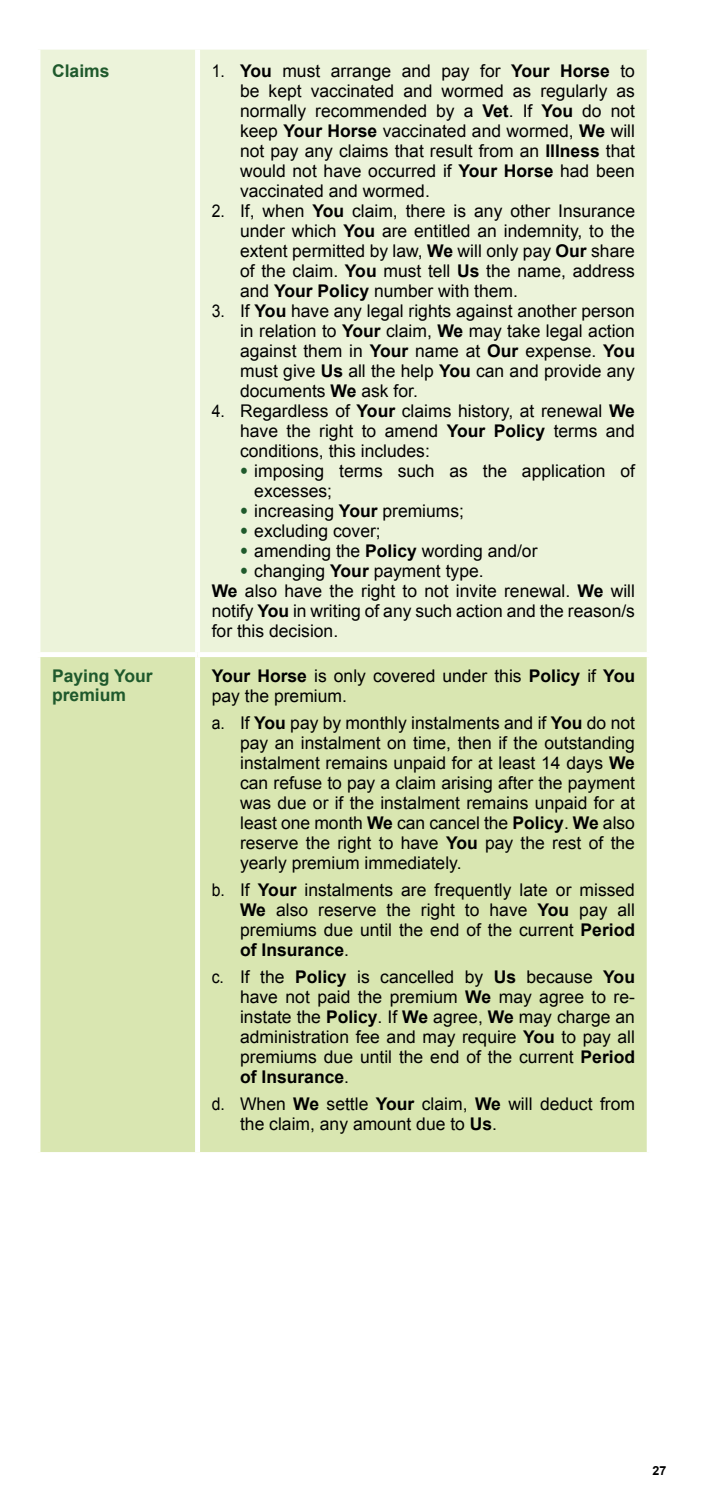
<style>
.page{position:relative;width:702px;height:1489px;background:#fff}
.page>*{position:absolute;margin:0;border:0;box-sizing:border-box;transform-origin:0 0}
.t1{font:17.5px/20px "Arial";color:#000;text-align:justify;scale:.9 1}
.t2{font:17.5px/20px "Arial";color:#000}
.t3{font:700 17.5px/19.8px "Arial";color:#1f592c}
.t4{font:700 12.5px "Arial";color:#000}
.s1{font-weight:700}
.s2{font-family:"Helvetica Neue LT Std";font-weight:300;color:#1f592c}
</style>
<div class="page">
<div style="left:40px;top:50px;width:606px;height:602px;background:#ecf3da"></div>
<div style="left:40px;top:657px;width:606px;height:494px;background:#d9e6b1"></div>
<div style="left:195px;top:50px;width:5px;height:602px;background:#fff"></div>
<div style="left:195px;top:657px;width:5px;height:494px;background:#fff"></div>
<p class="t3" style="left:52px;top:61px;width:59px">Claims</p>
<p class="t1" style="left:240px;top:61px;width:440px;text-indent:-28px">1. <span class="s1">You</span> must arrange and pay for <span class="s1">Your Horse</span> to be kept vaccinated and wormed as regularly as normally recommended by a <span class="s1">Vet</span>. If <span class="s1">You</span> do not keep <span class="s1">Your Horse</span> vaccinated and wormed, <span class="s1">We</span> will not pay any claims that result from an <span class="s1">Illness</span> that would not have occurred if <span class="s1">Your Horse</span> had been vaccinated and wormed.</p>
<p class="t1" style="left:240px;top:201px;width:440px;text-indent:-28px">2. If, when <span class="s1">You</span> claim, there is any other Insurance under which <span class="s1">You</span> are entitled an indemnity, to the extent permitted by law, <span class="s1">We</span> will only pay <span class="s1">Our</span> share of the claim. <span class="s1">You</span> must tell <span class="s1">Us</span> the name, address and <span class="s1">Your Policy</span> number with them.</p>
<p class="t1" style="left:240px;top:301px;width:440px;text-indent:-28px">3. If <span class="s1">You</span> have any legal rights against another person in relation to <span class="s1">Your</span> claim, <span class="s1">We</span> may take legal action against them in <span class="s1">Your</span> name at <span class="s1">Our</span> expense. <span class="s1">You </span>must give <span class="s1">Us</span> all the help <span class="s1">You</span> can and provide any documents <span class="s1">We</span> ask for.</p>
<p class="t1" style="left:240px;top:401px;width:440px;text-indent:-28px">4. Regardless of <span class="s1">Your</span> claims history, at renewal <span class="s1">We </span>have the right to amend <span class="s1">Your Policy</span> terms and conditions, this includes:</p>
<p class="t2" style="left:254px;top:461px;width:382px;text-indent:-14px"><span class="s2">•</span> imposing terms such as the application of excesses;</p>
<p class="t2" style="left:240px;top:501px;width:225px"><span class="s2">•</span> increasing <span class="s1">Your</span> premiums;</p>
<p class="t2" style="left:240px;top:521px;width:142px"><span class="s2">•</span> excluding cover;</p>
<p class="t2" style="left:240px;top:541px;width:299px"><span class="s2">•</span> amending the <span class="s1">Policy</span> wording and/or</p>
<p class="t2" style="left:212px;top:561px;width:425px;text-indent:28px"><span class="s2">•</span> changing <span class="s1">Your</span> payment type.<br><span class="s1">We</span> also have the right to not invite renewal. <span class="s1">We</span> will notify <span class="s1">You</span> in writing of any such action and the reason/s for this decision.</p>
<p class="t3" style="left:52px;top:666px;width:102px">Paying Your premium</p>
<p class="t2" style="left:212px;top:665px;width:425px"><span class="s1">Your Horse</span> is only covered under this <span class="s1">Policy</span> if <span class="s1">You </span>pay the premium.</p>
<p class="t1" style="left:240px;top:712px;width:440px;text-indent:-28px">a. If <span class="s1">You</span> pay by monthly instalments and if <span class="s1">You</span> do not pay an instalment on time, then if the outstanding instalment remains unpaid for at least 14 days <span class="s1">We </span>can refuse to pay a claim arising after the payment was due or if the instalment remains unpaid for at least one month <span class="s1">We</span> can cancel the <span class="s1">Policy</span>. <span class="s1">We</span> also reserve the right to have <span class="s1">You</span> pay the rest of the yearly premium immediately.</p>
<p class="t1" style="left:240px;top:879px;width:440px;text-indent:-28px">b. If <span class="s1">Your</span> instalments are frequently late or missed <span class="s1">We</span> also reserve the right to have <span class="s1">You</span> pay all premiums due until the end of the current <span class="s1">Period of Insurance</span>.</p>
<p class="t1" style="left:240px;top:966px;width:440px;text-indent:-28px">c. If the <span class="s1">Policy</span> is cancelled by <span class="s1">Us</span> because <span class="s1">You </span>have not paid the premium <span class="s1">We</span> may agree to re&shy;instate the <span class="s1">Policy</span>. If <span class="s1">We</span> agree, <span class="s1">We</span> may charge an administration fee and may require <span class="s1">You</span> to pay all premiums due until the end of the current <span class="s1">Period of Insurance</span>.</p>
<p class="t1" style="left:240px;top:1094px;width:440px;text-indent:-28px">d. When <span class="s1">We</span> settle <span class="s1">Your</span> claim, <span class="s1">We</span> will deduct from the claim, any amount due to <span class="s1">Us</span>.</p>
<p class="t4" style="left:652px;top:1461px;width:15px">27</p>
</div>
